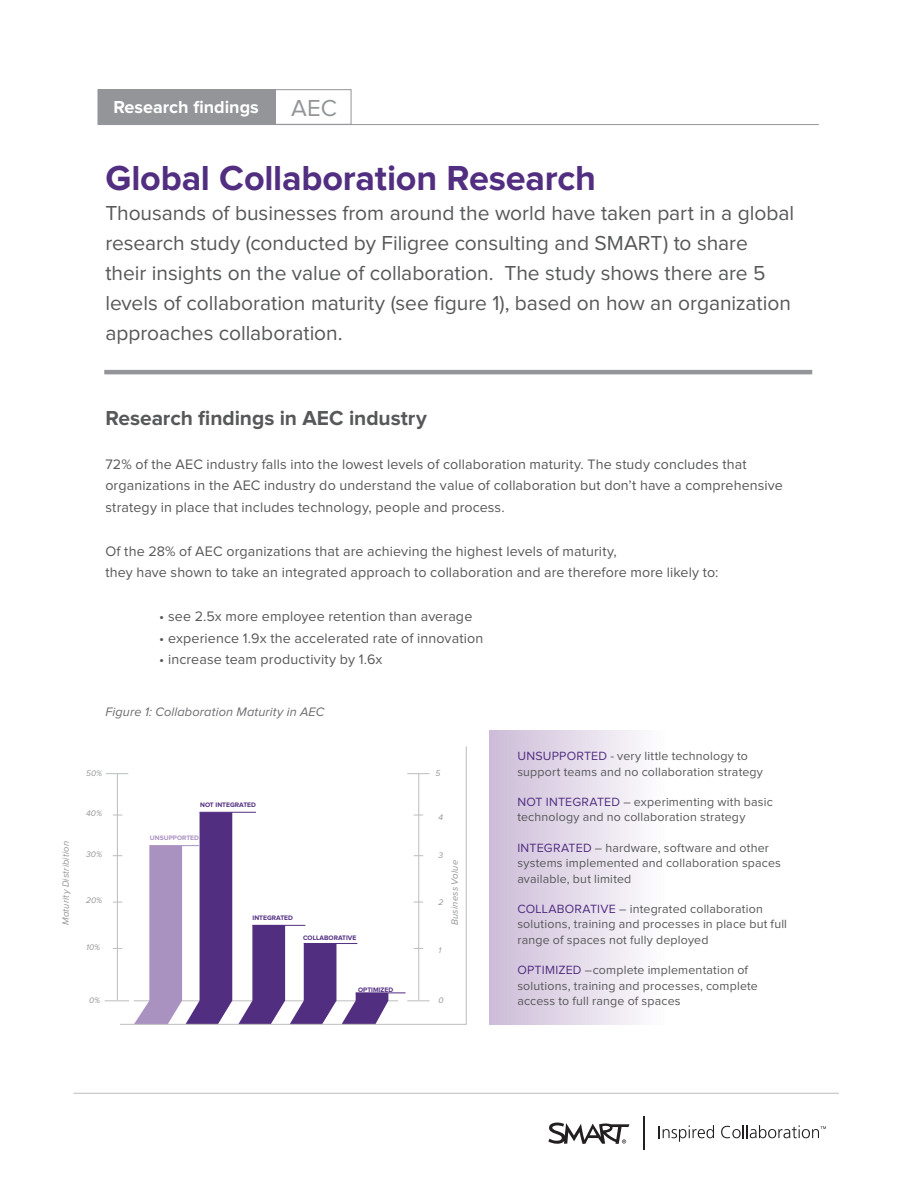
<style>
.page{position:relative;width:918px;height:1188px;background:#fff}
.page>*{position:absolute;margin:0;border:0;box-sizing:border-box;transform-origin:0 0}
.bodycopy1{font:700 36px "Proxima Nova";letter-spacing:-.005em;color:#522e81}
.t1{font:24px "Proxima Nova";color:#939598}
.bodycopy1-2{font:21px/30px "Proxima Nova";letter-spacing:-.005em;color:#57585a}
.bodycopy1-3{font:700 21px "Proxima Nova";color:#57585a}
.t2{font:700 18px "Proxima Nova";color:#fff}
.bodycopy1-4{font:14.25px/21.8px "Proxima Nova";letter-spacing:.01em;color:#57585a}
.bodycopy1-5{font:italic 12.75px "Proxima Nova";letter-spacing:.01em;color:#6c6d70}
.bodycopy1-6{font:12.45px/15.3px "Proxima Nova";letter-spacing:.015em;color:#57585a}
.bodycopy1-7{font:italic 9.3px "Proxima Nova";letter-spacing:.02em;color:#939598}
.bodycopy1-8{font:italic 8.4px "Proxima Nova";letter-spacing:.02em;color:#939598}
.t3{font:700 6.75px "Proxima Nova";color:#522e81}
.t4{font:700 6.75px "Proxima Nova";color:#aa92c0}
.s1{color:#522e81}
</style>
<div class="page">
<hr style="left:644px;top:1117px;width:1px;height:33px;background:#231f20">
<svg style="left:548px;top:1122px;width:82px;height:22px"></svg>
<svg style="left:659px;top:1125px;width:55px;height:17px"></svg>
<svg style="left:721px;top:1125px;width:105px;height:13px"></svg>
<hr style="left:73px;top:1093px;width:766px;height:1px;background:#bcbdc0">
<hr style="left:104px;top:370px;width:708px;height:4px;background:#939598">
<div style="left:489px;top:730px;width:176px;height:295px;background:linear-gradient(to right,#ccbbd7,#fefdfe)"></div>
<svg style="left:119px;top:746px;width:348px;height:279px"></svg>
<hr style="left:117px;top:773px;width:1px;height:227px;background:#bcbdc0">
<svg style="left:106px;top:773px;width:22px;height:1px"></svg>
<hr style="left:418px;top:773px;width:1px;height:227px;background:#bcbdc0">
<svg style="left:407px;top:1001px;width:23px;height:1px"></svg>
<svg style="left:407px;top:773px;width:23px;height:1px"></svg>
<div style="left:98px;top:90px;width:178px;height:34px;background:#939598"></div>
<div style="left:98px;top:89px;width:253px;height:36px;border:1px solid #939598"></div>
<hr style="left:98px;top:124px;width:721px;height:1px;background:#939598">
<hr style="left:275px;top:89px;width:1px;height:36px;background:#939598">
<svg style="left:105px;top:812px;width:127px;height:212px"></svg>
<hr style="left:149px;top:845px;width:50px;height:1px;background:#aa92c0">
<hr style="left:200px;top:812px;width:56px;height:1px;background:#522e81">
<hr style="left:253px;top:925px;width:52px;height:1px;background:#522e81">
<hr style="left:304px;top:943px;width:53px;height:1px;background:#522e81">
<hr style="left:356px;top:993px;width:50px;height:1px;background:#522e81">
<p class="t2" style="left:114px;top:99px;width:147px">Research findings</p>
<p class="t1" style="left:291px;top:97px;width:47px">AEC</p>
<p class="bodycopy1" style="left:105px;top:161px;width:492px">Global Collaboration Research</p>
<p class="bodycopy1-2" style="left:105px;top:199px;width:690px">Thousands of businesses from around the world have taken part in a global research study (conducted by Filigree consulting and SMART) to share their insights on the value of collaboration. The study shows there are 5 levels of collaboration maturity (see figure 1), based on how an organization approaches collaboration.</p>
<p class="bodycopy1-3" style="left:105px;top:408px;width:323px">Research findings in AEC industry</p>
<p class="bodycopy1-4" style="left:105px;top:454px;width:679px">72% of the AEC industry falls into the lowest levels of collaboration maturity. The study concludes that organizations in the AEC industry do understand the value of collaboration but don’t have a comprehensive strategy in place that includes technology, people and process.</p>
<p class="bodycopy1-4" style="left:105px;top:541px;width:614px">Of the 28% of AEC organizations that are achieving the highest levels of maturity,<br>they have shown to take an integrated approach to collaboration and are therefore more likely to:</p>
<p class="bodycopy1-4" style="left:159px;top:606px;width:315px">• see 2.5x more employee retention than average</p>
<p class="bodycopy1-4" style="left:159px;top:628px;width:325px">• experience 1.9x the accelerated rate of innovation</p>
<p class="bodycopy1-4" style="left:159px;top:649px;width:225px">• increase team productivity by 1.6x</p>
<p class="bodycopy1-5" style="left:105px;top:706px;width:221px">Figure 1: Collaboration Maturity in AEC</p>
<p class="bodycopy1-7" style="left:61px;top:925px;width:85px;rotate:-90deg">Maturity Distribition</p>
<p class="bodycopy1-8" style="left:86px;top:770px;width:18px">50%</p>
<p class="bodycopy1-8" style="left:435px;top:770px;width:6px">5</p>
<p class="t3" style="left:200px;top:802px;width:57px">NOT INTEGRATED</p>
<p class="bodycopy1-8" style="left:86px;top:810px;width:18px">40%</p>
<p class="bodycopy1-8" style="left:438px;top:813px;width:6px">4</p>
<p class="t4" style="left:150px;top:835px;width:51px">UNSUPPORTED</p>
<p class="bodycopy1-8" style="left:86px;top:850px;width:18px">30%</p>
<p class="bodycopy1-8" style="left:438px;top:852px;width:6px">3</p>
<p class="bodycopy1-8" style="left:86px;top:897px;width:18px">20%</p>
<p class="t3" style="left:253px;top:915px;width:42px">INTEGRATED</p>
<p class="bodycopy1-8" style="left:438px;top:898px;width:6px">2</p>
<p class="bodycopy1-7" style="left:451px;top:925px;width:66px;rotate:-90deg">Business Value</p>
<p class="t3" style="left:303px;top:934px;width:55px">COLLABORATIVE</p>
<p class="bodycopy1-8" style="left:86px;top:943px;width:16px">10%</p>
<p class="bodycopy1-8" style="left:438px;top:946px;width:4px">1</p>
<p class="bodycopy1-8" style="left:89px;top:996px;width:13px">0%</p>
<p class="t3" style="left:358px;top:986px;width:37px">OPTIMIZED</p>
<p class="bodycopy1-8" style="left:438px;top:996px;width:7px">0</p>
<p class="bodycopy1-6" style="left:517px;top:749px;width:247px"><span class="s1">UNSUPPORTED</span> - very little technology to support teams and no collaboration strategy</p>
<p class="bodycopy1-6" style="left:517px;top:795px;width:257px"><span class="s1">NOT INTEGRATED</span> – experimenting with basic technology and no collaboration strategy</p>
<p class="bodycopy1-6" style="left:517px;top:841px;width:265px"><span class="s1">INTEGRATED</span> – hardware, software and other systems implemented and collaboration spaces available, but limited</p>
<p class="bodycopy1-6" style="left:517px;top:902px;width:271px"><span class="s1">COLLABORATIVE</span> – integrated collaboration solutions, training and processes in place but full range of spaces not fully deployed</p>
<p class="bodycopy1-6" style="left:517px;top:963px;width:242px"><span class="s1">OPTIMIZED</span> –complete implementation of solutions, training and processes, complete access to full range of spaces</p>
</div>
